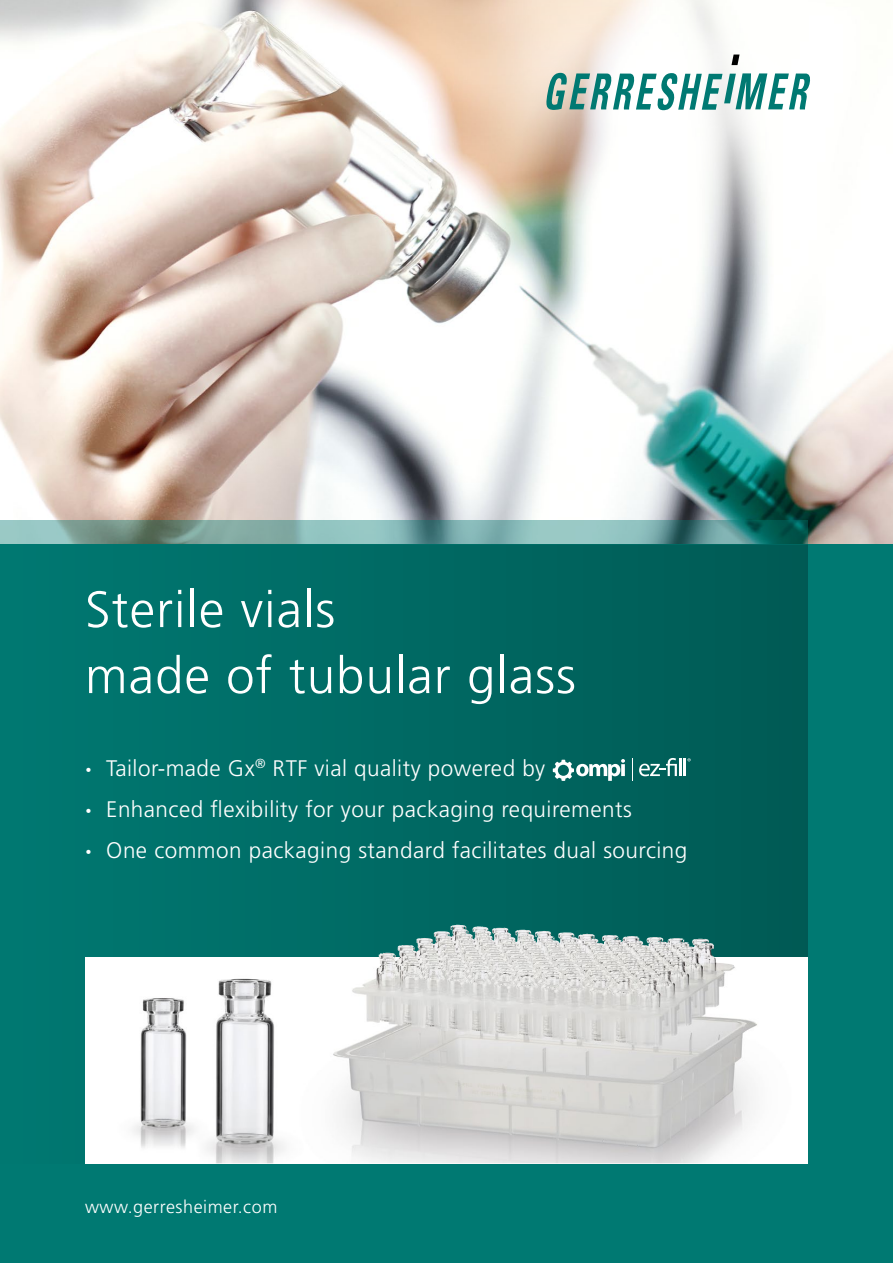
<style>
.page{position:relative;width:893px;height:1263px;background:#fff}
.page>*{position:absolute;margin:0;border:0;box-sizing:border-box;transform-origin:0 0}
.t1{font:300 51px/66px "Frutiger";letter-spacing:.02em;color:#fff}
.t2{font:300 22.5px/41.2px "Frutiger";letter-spacing:.02em;color:#fff}
.t3{font:300 18px "Frutiger LT";letter-spacing:.03em;color:#fff}
.s1{font-weight:900}
</style>
<div class="page">
<img style="left:0;top:0;width:893px;height:544px">
<div style="left:0;top:544px;width:893px;height:719px;background:#007972"></div>
<div style="left:0;top:544px;width:808px;height:619px;background:linear-gradient(to right,#007871,#095f59)"></div>
<svg style="left:0;top:520px;width:808px;height:24px;background:#74a4a0"></svg>
<div style="left:410px;top:0;width:483px;height:251px;background:#fff;opacity:.8"></div>
<svg style="left:731px;top:55px;width:8px;height:10px"></svg>
<svg style="left:545px;top:73px;width:266px;height:37px"></svg>
<svg style="left:85px;top:957px;width:723px;height:206px;background:#e3e3e2"></svg>
<img style="left:398px;top:925px;width:58px;height:33px">
<svg style="left:553px;top:759px;width:72px;height:22px;background:#639f9b"></svg>
<svg style="left:639px;top:758px;width:52px;height:18px"></svg>
<svg style="left:632px;top:758px;width:1px;height:23px"></svg>
<h1 class="t1" style="left:85px;top:576px;width:492px">Sterile vials<br>made of tubular glass</h1>
<p class="t2" style="left:85px;top:747px;width:604px"><span class="s1">·</span> Tailor-made Gx<sup>®</sup> RTF vial quality powered by<br><span class="s1">·</span> Enhanced flexibility for your packaging requirements<br><span class="s1">·</span> One common packaging standard facilitates dual sourcing</p>
<p class="t3" style="left:85px;top:1196px;width:194px">www.gerresheimer.com</p>
</div>
